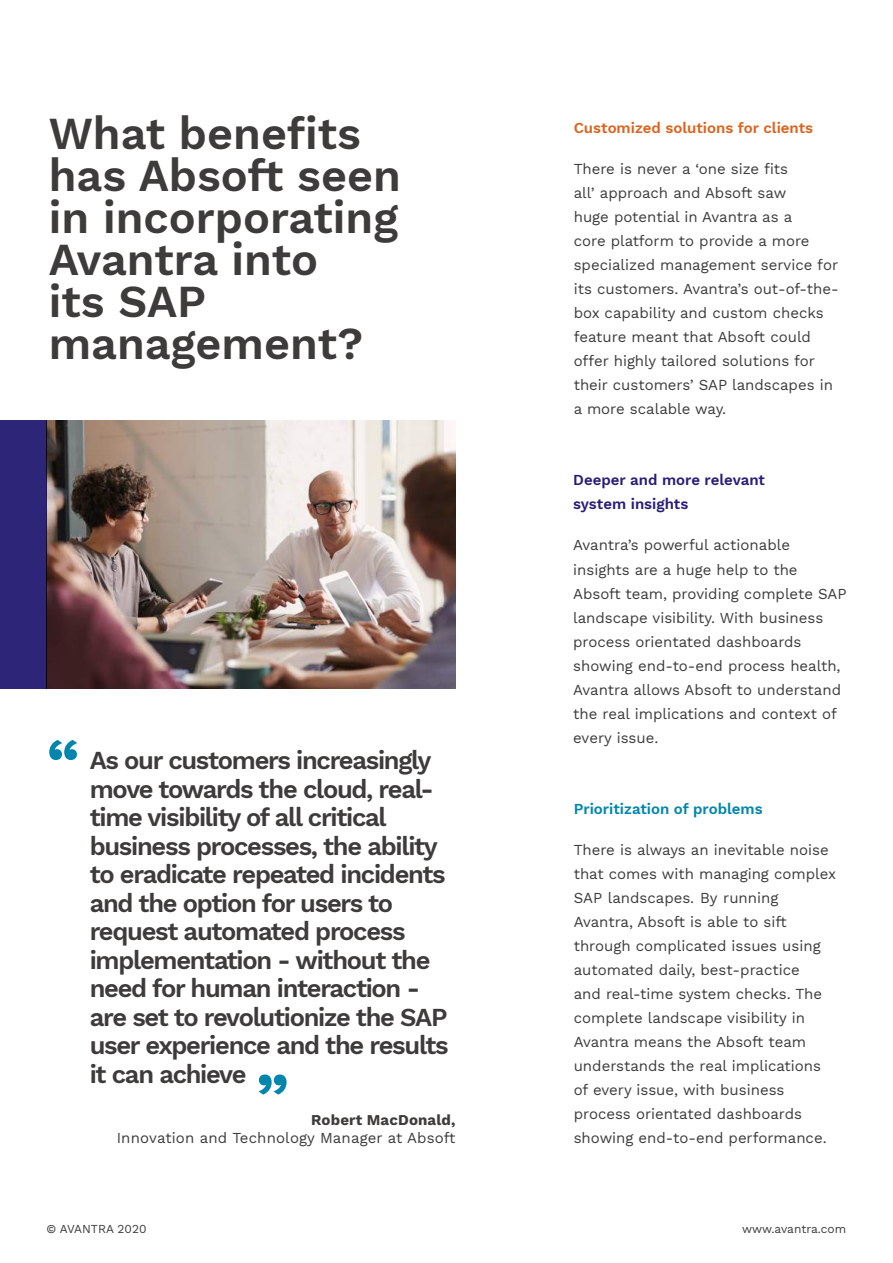
<style>
.page{position:relative;width:893px;height:1263px;background:#fff}
.page>*{position:absolute;margin:0;border:0;box-sizing:border-box;transform-origin:0 0}
.t1{font:700 61.05px "Work Sans";color:#0086ac}
.t2{font:600 45px/42px "Work Sans";color:#3d3c3b}
.t3{font:600 25.5px/28.5px "Work Sans";letter-spacing:-.05em;color:#3d3c3b}
.t4{font:15px/24px "Work Sans";color:#3c3c3b}
.t5{font:15px "Work Sans";letter-spacing:.01em;color:#3d3c3b}
.t6{font:600 15px/24px "Work Sans";color:#291e77}
.t7{font:600 15px "Work Sans";color:#db641f}
.t8{font:600 15px "Work Sans";color:#0086ac}
.t9{font:700 15px "Work Sans";letter-spacing:.01em;color:#3d3c3b}
.t10{font:12px "Work Sans";color:#3c3c3b}
</style>
<div class="page">
<div style="left:0;top:420px;width:47px;height:268px;background:#2d2678"></div>
<img style="left:47px;top:420px;width:408px;height:268px">
<h2 class="t2" style="left:49px;top:111px;width:354px">What benefits has Absoft seen in incorporating<br>Avantra into<br>its SAP management?</h2>
<p class="t7" style="left:574px;top:117px;width:241px">Customized solutions for clients</p>
<p class="t4" style="left:574px;top:156px;width:266px">There is never a ‘one size fits<br>all’ approach and Absoft saw<br>huge potential in Avantra as a<br>core platform to provide a more specialized management service for its customers. Avantra’s out-of-the&shy;box capability and custom checks feature meant that Absoft could offer highly tailored solutions for their customers’ SAP landscapes in a more scalable way.</p>
<h1 class="t1" style="left:47px;top:726px;width:34px">“</h1>
<p class="t3" style="left:90px;top:745px;width:360px">As our customers increasingly move towards the cloud, real&shy;time visibility of all critical business processes, the ability to eradicate repeated incidents and the option for users to request automated process implementation - without the need for human interaction - are set to revolutionize the SAP user experience and the results it can achieve</p>
<h1 class="t1" style="left:289px;top:1108px;width:34px;rotate:-180deg">“</h1>
<p class="t9" style="left:311px;top:1111px;width:146px">Robert MacDonald,</p>
<p class="t5" style="left:117px;top:1127px;width:340px">Innovation and Technology Manager at Absoft</p>
<p class="t6" style="left:573px;top:468px;width:193px">Deeper and more relevant system insights</p>
<p class="t4" style="left:573px;top:533px;width:275px">Avantra’s powerful actionable insights are a huge help to the<br>Absoft team, providing complete SAP landscape visibility. With business process orientated dashboards showing end-to-end process health,<br>Avantra allows Absoft to understand the real implications and context of every issue.</p>
<p class="t8" style="left:574px;top:797px;width:190px">Prioritization of problems</p>
<p class="t4" style="left:574px;top:837px;width:264px">There is always an inevitable noise that comes with managing complex<br>SAP landscapes. By running<br>Avantra, Absoft is able to sift through complicated issues using automated daily, best-practice<br>and real-time system checks. The complete landscape visibility in<br>Avantra means the Absoft team understands the real implications of every issue, with business process orientated dashboards showing end-to-end performance.</p>
<p class="t10" style="left:46px;top:1219px;width:102px">© AVANTRA 2020</p>
<p class="t10" style="left:742px;top:1219px;width:105px">www.avantra.com</p>
</div>
